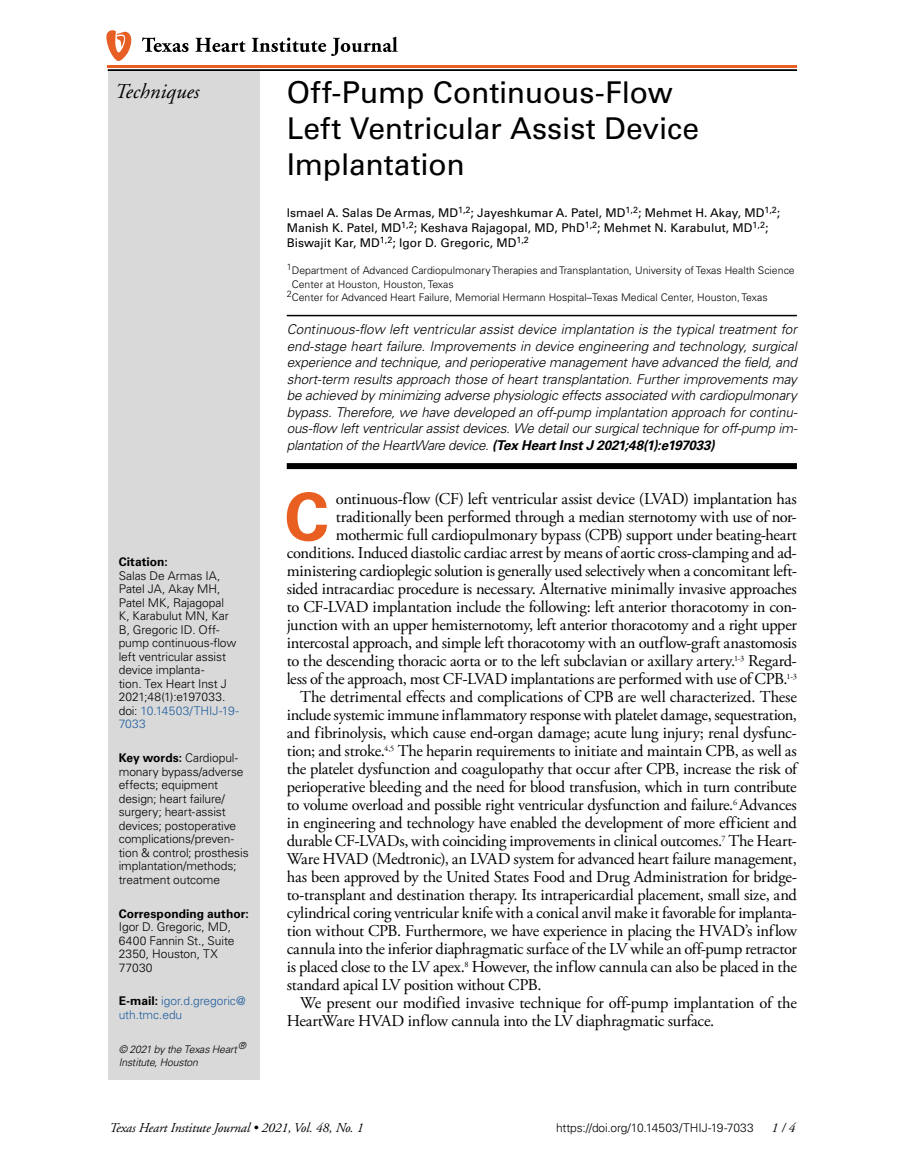
<style>
.page{position:relative;width:905px;height:1175px;background:#fff}
.page>*{position:absolute;margin:0;border:0;box-sizing:border-box;transform-origin:0 0}
.t1{font:700 66.3px "Univers LT";color:#e95f21}
.t2{font:30px/36px "Univers LT";letter-spacing:-.005em;color:#000}
.t3{font:italic 21px "Adobe Garamond";color:#000}
.t4{font:16.5px "Adobe Garamond Pro";letter-spacing:-.02em;color:#000}
.t5{font:italic 300 13.5px/16.5px "Univers LT";letter-spacing:-.02em;color:#000;text-align:justify}
.t6{font:italic 13.5px "Adobe Garamond";letter-spacing:-.01em;color:#000}
.t7{font:300 12px/13.5px "Univers LT";letter-spacing:-.01em;color:#000}
.t8{font:12px/15px "Univers LT";color:#000}
.t9{font:300 12px/13.5px "Univers LT";letter-spacing:-.005em;color:#215e9e}
.t10{font:700 12px "Univers LT";letter-spacing:.005em;color:#000}
.t11{font:300 10.5px "Univers LT";color:#000}
.t12{font:italic 300 10.5px/13.5px "Univers LT";letter-spacing:-.025em;color:#000}
.s1{color:#215e9e}
.s2{font-weight:700}
.s3{font-weight:700;color:#000}
</style>
<div class="page">
<hr style="left:287px;top:315px;width:509px;height:1px;background:#000">
<div style="left:287px;top:463px;width:509px;height:6px;background:#000"></div>
<div style="left:108px;top:71px;width:151px;height:1008px;background:#d9d9d9"></div>
<hr style="left:108px;top:69px;width:689px;height:2px;background:#000">
<svg style="left:106px;top:30px;width:26px;height:31px"></svg>
<svg style="left:142px;top:37px;width:46px;height:15px"></svg>
<svg style="left:195px;top:38px;width:50px;height:14px"></svg>
<svg style="left:252px;top:37px;width:145px;height:19px"></svg>
<hr style="left:108px;top:66px;width:689px;height:2px;background:#e95f21">
<p class="t3" style="left:115px;top:80px;width:86px">Techniques</p>
<p class="t10" style="left:119px;top:555px;width:51px">Citation:</p>
<p class="t7" style="left:119px;top:569px;width:122px">Salas De Armas IA,<br>Patel JA, Akay MH,<br>Patel MK, Rajagopal<br>K, Karabulut MN, Kar<br>B, Gregoric ID. Off&shy;pump continuous-flow left ventricular assist device implanta-<br>tion. Tex Heart Inst J<br>2021;48(1):e197033. doi: <span class="s1">10.14503/THIJ-19-<br>7033</span></p>
<p class="t7" style="left:119px;top:751px;width:131px"><span class="s2">Key words:</span> Cardiopul&shy;monary bypass/adverse effects; equipment design; heart failure/ surgery; heart-assist devices; postoperative complications/preven&shy;tion &amp; control; prosthesis implantation/methods; treatment outcome</p>
<p class="t10" style="left:119px;top:906px;width:131px">Corresponding author:</p>
<p class="t7" style="left:119px;top:920px;width:117px">Igor D. Gregoric, MD,<br>6400 Fannin St., Suite<br>2350, Houston, TX<br>77030</p>
<p class="t9" style="left:119px;top:994px;width:129px"><span class="s3">E-mail:</span> igor.d.gregoric@ uth.tmc.edu</p>
<p class="t12" style="left:119px;top:1042px;width:129px">© 2021 by the Texas Heart <sup>®<br></sup>Institute, Houston</p>
<h2 class="t2" style="left:287px;top:75px;width:414px">Off-Pump Continuous-Flow<br>Left Ventricular Assist Device<br>Implantation</h2>
<p class="t8" style="left:287px;top:206px;width:495px">Ismael A. Salas De Armas, MD<sup>1,2</sup>; Jayeshkumar A. Patel, MD<sup>1,2</sup>; Mehmet H. Akay, MD<sup>1,2</sup>;<br>Manish K. Patel, MD<sup>1,2</sup>; Keshava Rajagopal, MD, PhD<sup>1,2</sup>; Mehmet N. Karabulut, MD<sup>1,2</sup>;<br>Biswajit Kar, MD<sup>1,2</sup>; Igor D. Gregoric, MD<sup>1,2</sup></p>
<p class="t11" style="left:287px;top:264px;width:509px"><sup>1</sup>Department of Advanced Cardiopulmonary Therapies and Transplantation, University of Texas Health Science</p>
<p class="t11" style="left:292px;top:278px;width:163px">Center at Houston, Houston, Texas</p>
<p class="t11" style="left:287px;top:291px;width:482px"><sup>2</sup>Center for Advanced Heart Failure, Memorial Hermann Hospital–Texas Medical Center, Houston, Texas</p>
<p class="t5" style="left:287px;top:321px;width:512px">Continuous-flow left ventricular assist device implantation is the typical treatment for end-stage heart failure. Improvements in device engineering and technology, surgical experience and technique, and perioperative management have advanced the field, and short-term results approach those of heart transplantation. Further improvements may be achieved by minimizing adverse physiologic effects associated with cardiopulmonary bypass. Therefore, we have developed an off-pump implantation approach for continu&shy;ous-flow left ventricular assist devices. We detail our surgical technique for off-pump im&shy;plantation of the HeartWare device. <span class="s2">(Tex Heart Inst J 2021;48(1):e197033)</span></p>
<h1 class="t1" style="left:284px;top:478px;width:46px">C</h1>
<p class="t4" style="left:336px;top:489px;width:462px">ontinuous-flow (CF) left ventricular assist device (LVAD) implantation has</p>
<p class="t4" style="left:336px;top:507px;width:462px">traditionally been performed through a median sternotomy with use of nor-</p>
<p class="t4" style="left:336px;top:525px;width:462px">mothermic full cardiopulmonary bypass (CPB) support under beating-heart</p>
<p class="t4" style="left:287px;top:543px;width:511px">conditions. Induced diastolic cardiac arrest by means of aortic cross-clamping and ad-</p>
<p class="t4" style="left:287px;top:561px;width:511px">ministering cardioplegic solution is generally used selectively when a concomitant left-</p>
<p class="t4" style="left:287px;top:579px;width:511px">sided intracardiac procedure is necessary. Alternative minimally invasive approaches</p>
<p class="t4" style="left:287px;top:597px;width:511px">to CF-LVAD implantation include the following: left anterior thoracotomy in con-</p>
<p class="t4" style="left:287px;top:615px;width:511px">junction with an upper hemisternotomy, left anterior thoracotomy and a right upper</p>
<p class="t4" style="left:287px;top:633px;width:511px">intercostal approach, and simple left thoracotomy with an outflow-graft anastomosis</p>
<p class="t4" style="left:287px;top:651px;width:511px">to the descending thoracic aorta or to the left subclavian or axillary artery.<sup>1-3</sup> Regard-</p>
<p class="t4" style="left:287px;top:669px;width:511px">less of the approach, most CF-LVAD implantations are performed with use of CPB.<sup>1-3</sup></p>
<p class="t4" style="left:300px;top:687px;width:498px">The detrimental effects and complications of CPB are well characterized. These</p>
<p class="t4" style="left:287px;top:705px;width:511px">include systemic immune inflammatory response with platelet damage, sequestration,</p>
<p class="t4" style="left:287px;top:723px;width:511px">and fibrinolysis, which cause end-organ damage; acute lung injury; renal dysfunc-</p>
<p class="t4" style="left:287px;top:741px;width:511px">tion; and stroke.<sup>4,5</sup> The heparin requirements to initiate and maintain CPB, as well as</p>
<p class="t4" style="left:287px;top:759px;width:511px">the platelet dysfunction and coagulopathy that occur after CPB, increase the risk of</p>
<p class="t4" style="left:287px;top:777px;width:511px">perioperative bleeding and the need for blood transfusion, which in turn contribute</p>
<p class="t4" style="left:287px;top:795px;width:511px">to volume overload and possible right ventricular dysfunction and failure.<sup>6</sup> Advances</p>
<p class="t4" style="left:287px;top:813px;width:511px">in engineering and technology have enabled the development of more efficient and</p>
<p class="t4" style="left:287px;top:831px;width:511px">durable CF-LVADs, with coinciding improvements in clinical outcomes.<sup>7</sup> The Heart-</p>
<p class="t4" style="left:287px;top:849px;width:511px">Ware HVAD (Medtronic), an LVAD system for advanced heart failure management,</p>
<p class="t4" style="left:287px;top:867px;width:512px">has been approved by the United States Food and Drug Administration for bridge-</p>
<p class="t4" style="left:287px;top:885px;width:511px">to-transplant and destination therapy. Its intrapericardial placement, small size, and</p>
<p class="t4" style="left:287px;top:903px;width:511px">cylindrical coring ventricular knife with a conical anvil make it favorable for implanta-</p>
<p class="t4" style="left:287px;top:921px;width:511px">tion without CPB. Furthermore, we have experience in placing the HVAD’s inflow</p>
<p class="t4" style="left:287px;top:939px;width:511px">cannula into the inferior diaphragmatic surface of the LV while an off-pump retractor</p>
<p class="t4" style="left:287px;top:957px;width:511px">is placed close to the LV apex.<sup>8</sup> However, the inflow cannula can also be placed in the</p>
<p class="t4" style="left:287px;top:975px;width:256px">standard apical LV position without CPB.</p>
<p class="t4" style="left:300px;top:993px;width:498px">We present our modified invasive technique for off-pump implantation of the</p>
<p class="t4" style="left:287px;top:1011px;width:429px">HeartWare HVAD inflow cannula into the LV diaphragmatic surface.</p>
<p class="t6" style="left:110px;top:1120px;width:255px">Texas Heart Institute Journal • 2021, Vol. 48, No. 1</p>
<p class="t7" style="left:556px;top:1121px;width:199px">https://doi.org/10.14503/THIJ-19-7033</p>
<p class="t6" style="left:771px;top:1120px;width:25px">1 / 4</p>
</div>
